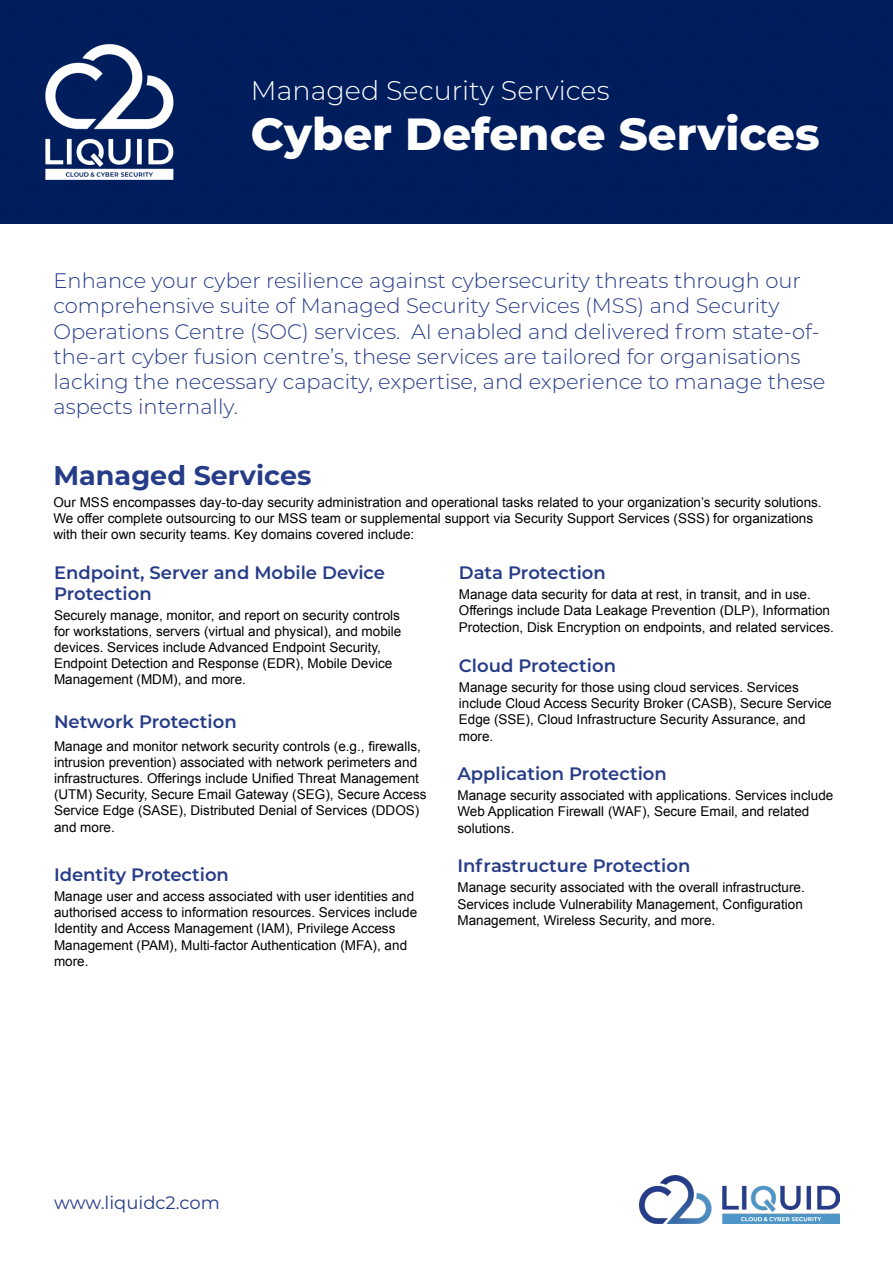
<style>
.page{position:relative;width:893px;height:1263px;background:#fff}
.page>*{position:absolute;margin:0;border:0;box-sizing:border-box;transform-origin:0 0}
.t1{font:800 45px "Montserrat";color:#fff}
.t2{font:300 27px "Montserrat";color:#fff}
.t3{font:700 27px "Montserrat";color:#273c88}
.t4{font:300 21px/25.2px "Montserrat";color:#273c88}
.t5{font:600 18px/21.6px "Montserrat";color:#273c88}
.t6{font:18px "Montserrat";color:#273c88}
.t7{font:13.5px/16.2px "Arial";color:#000}
</style>
<div class="page">
<div style="left:0;top:0;width:893px;height:223px;background:#001e5d"></div>
<img style="left:640px;top:1176px;width:199px;height:47px">
<h2 class="t2" style="left:251px;top:72px;width:360px">Managed Security Services</h2>
<h1 class="t1" style="left:251px;top:101px;width:570px">Cyber Defence Services</h1>
<p class="t4" style="left:53px;top:268px;width:773px">Enhance your cyber resilience against cybersecurity threats through our comprehensive suite of Managed Security Services (MSS) and Security Operations Centre (SOC) services. AI enabled and delivered from state-of&shy;the-art cyber fusion centre’s, these services are tailored for organisations lacking the necessary capacity, expertise, and experience to manage these aspects internally.</p>
<p class="t3" style="left:53px;top:456px;width:259px">Managed Services</p>
<p class="t7" style="left:53px;top:494px;width:770px">Our MSS encompasses day-to-day security administration and operational tasks related to your organization’s security solutions.<br>We offer complete outsourcing to our MSS team or supplemental support via Security Support Services (SSS) for organizations with their own security teams. Key domains covered include:</p>
<p class="t5" style="left:54px;top:561px;width:333px">Endpoint, Server and Mobile Device<br>Protection</p>
<p class="t7" style="left:54px;top:607px;width:349px">Securely manage, monitor, and report on security controls for workstations, servers (virtual and physical), and mobile devices. Services include Advanced Endpoint Security, Endpoint Detection and Response (EDR), Mobile Device Management (MDM), and more.</p>
<p class="t5" style="left:54px;top:710px;width:184px">Network Protection</p>
<p class="t7" style="left:54px;top:738px;width:374px">Manage and monitor network security controls (e.g., firewalls, intrusion prevention) associated with network perimeters and infrastructures. Offerings include Unified Threat Management (UTM) Security, Secure Email Gateway (SEG), Secure Access Service Edge (SASE), Distributed Denial of Services (DDOS) and more.</p>
<p class="t5" style="left:54px;top:863px;width:176px">Identity Protection</p>
<p class="t7" style="left:54px;top:888px;width:365px">Manage user and access associated with user identities and authorised access to information resources. Services include Identity and Access Management (IAM), Privilege Access Management (PAM), Multi-factor Authentication (MFA), and more.</p>
<p class="t5" style="left:459px;top:561px;width:148px">Data Protection</p>
<p class="t7" style="left:459px;top:586px;width:377px">Manage data security for data at rest, in transit, and in use.<br>Offerings include Data Leakage Prevention (DLP), Information<br>Protection, Disk Encryption on endpoints, and related services.</p>
<p class="t5" style="left:459px;top:654px;width:159px">Cloud Protection</p>
<p class="t7" style="left:459px;top:679px;width:374px">Manage security for those using cloud services. Services include Cloud Access Security Broker (CASB), Secure Service Edge (SSE), Cloud Infrastructure Security Assurance, and more.</p>
<p class="t5" style="left:457px;top:762px;width:211px">Application Protection</p>
<p class="t7" style="left:457px;top:787px;width:377px">Manage security associated with applications. Services include<br>Web Application Firewall (WAF), Secure Email, and related solutions.</p>
<p class="t5" style="left:457px;top:854px;width:234px">Infrastructure Protection</p>
<p class="t7" style="left:457px;top:879px;width:349px">Manage security associated with the overall infrastructure.<br>Services include Vulnerability Management, Configuration<br>Management, Wireless Security, and more.</p>
<h3 class="t6" style="left:54px;top:1190px;width:167px">www.liquidc2.com</h3>
</div>
